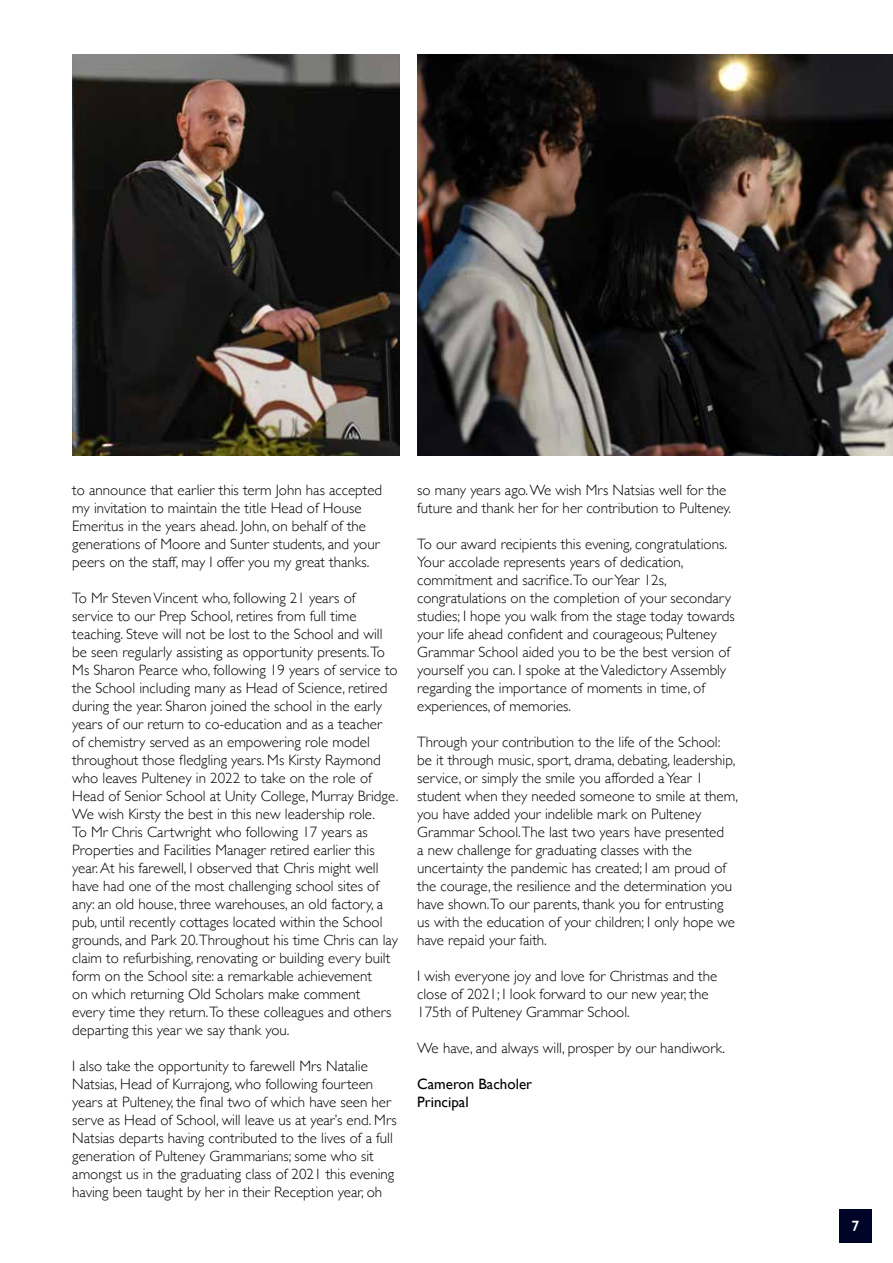
<style>
.page{position:relative;width:893px;height:1263px;background:#fff}
.page>*{position:absolute;margin:0;border:0;box-sizing:border-box;transform-origin:0 0}
.t1{font:300 15px/18px "Gill Sans";color:#000}
.t2{font:15px/18px "Gill Sans";color:#000}
.t3{font:600 15px "Gill Sans";color:#fff}
</style>
<div class="page">
<img style="left:72px;top:54px;width:327px;height:401px">
<img style="left:417px;top:54px;width:476px;height:401px">
<div style="left:839px;top:1209px;width:33px;height:34px;background:#000426"></div>
<p class="t1" style="left:72px;top:480px;width:311px">to announce that earlier this term John has accepted my invitation to maintain the title Head of House Emeritus in the years ahead. John, on behalf of the generations of Moore and Sunter students, and your peers on the staff, may I offer you my great thanks.</p>
<p class="t1" style="left:72px;top:588px;width:328px">To Mr Steven Vincent who, following 21 years of service to our Prep School, retires from full time teaching. Steve will not be lost to the School and will be seen regularly assisting as opportunity presents.To Ms Sharon Pearce who, following 19 years of service to the School including many as Head of Science, retired during the year. Sharon joined the school in the early years of our return to co-education and as a teacher<br>of chemistry served as an empowering role model throughout those fledgling years. Ms Kirsty Raymond who leaves Pulteney in 2022 to take on the role of Head of Senior School at Unity College, Murray Bridge.<br>We wish Kirsty the best in this new leadership role.<br>To Mr Chris Cartwright who following 17 years as Properties and Facilities Manager retired earlier this year. At his farewell, I observed that Chris might well have had one of the most challenging school sites of any: an old house, three warehouses, an old factory, a pub, until recently cottages located within the School grounds, and Park 20.Throughout his time Chris can lay claim to refurbishing, renovating or building every built form on the School site: a remarkable achievement<br>on which returning Old Scholars make comment<br>every time they return.To these colleagues and others departing this year we say thank you.</p>
<p class="t1" style="left:72px;top:1056px;width:326px">I also take the opportunity to farewell Mrs Natalie Natsias, Head of Kurrajong, who following fourteen years at Pulteney, the final two of which have seen her serve as Head of School, will leave us at year’s end. Mrs Natsias departs having contributed to the lives of a full generation of Pulteney Grammarians; some who sit amongst us in the graduating class of 2021 this evening having been taught by her in their Reception year, oh</p>
<p class="t1" style="left:417px;top:480px;width:315px">so many years ago. We wish Mrs Natsias well for the future and thank her for her contribution to Pulteney.</p>
<p class="t1" style="left:417px;top:534px;width:319px">To our award recipients this evening, congratulations.<br>Your accolade represents years of dedication, commitment and sacrifice.To our Year 12s, congratulations on the completion of your secondary studies; I hope you walk from the stage today towards your life ahead confident and courageous; Pulteney Grammar School aided you to be the best version of yourself you can. I spoke at the Valedictory Assembly regarding the importance of moments in time, of experiences, of memories.</p>
<p class="t1" style="left:417px;top:732px;width:322px">Through your contribution to the life of the School: be it through music, sport, drama, debating, leadership, service, or simply the smile you afforded a Year 1 student when they needed someone to smile at them, you have added your indelible mark on Pulteney Grammar School.The last two years have presented<br>a new challenge for graduating classes with the uncertainty the pandemic has created; I am proud of the courage, the resilience and the determination you have shown.To our parents, thank you for entrusting us with the education of your children; I only hope we have repaid your faith.</p>
<p class="t1" style="left:417px;top:966px;width:302px">I wish everyone joy and love for Christmas and the close of 2021; I look forward to our new year, the<br>175th of Pulteney Grammar School.</p>
<p class="t1" style="left:417px;top:1038px;width:309px">We have, and always will, prosper by our handiwork.</p>
<p class="t2" style="left:417px;top:1075px;width:116px">Cameron Bacholer<br>Principal</p>
<p class="t3" style="left:851px;top:1217px;width:9px">7</p>
</div>
